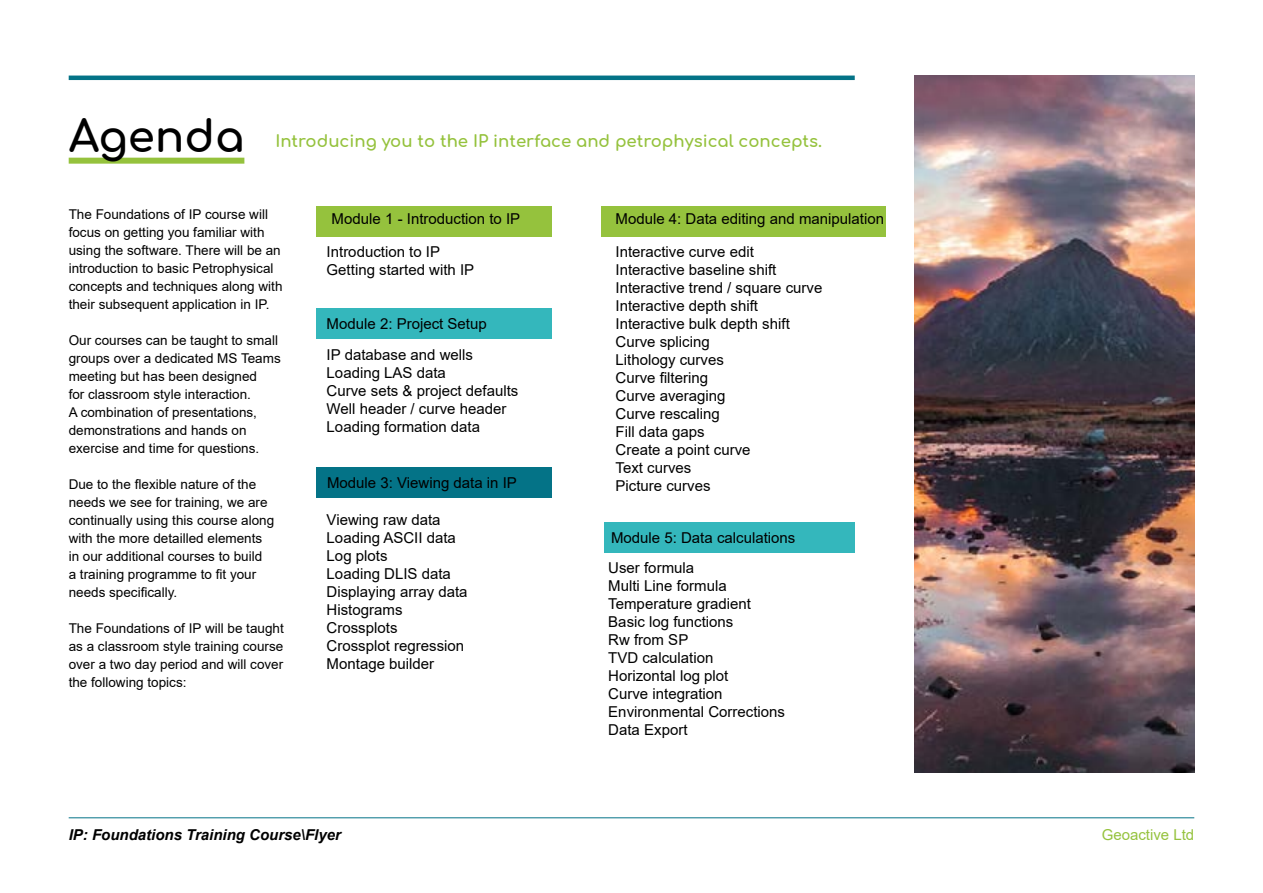
<style>
.page{position:relative;width:1263px;height:893px;background:#fff}
.page>*{position:absolute;margin:0;border:0;box-sizing:border-box;transform-origin:0 0}
.t1{font:700 43.5px "Comfortaa";color:#000}
.t2{font:700 16.5px "Comfortaa";color:#95c23d}
.t3{font:15px/18px "Arial";color:#000}
.t4{font:italic 700 15px "Arial";color:#000}
.t5{font:15px "Arial";color:#95c23d}
.t6{font:13.5px/18px "Arial";color:#000}
</style>
<div class="page">
<hr style="left:69px;top:817px;width:1125px;height:1px;background:#047387">
<div style="left:601px;top:206px;width:285px;height:30px;background:#95c23d"></div>
<div style="left:604px;top:522px;width:251px;height:30px;background:#34b7bc"></div>
<div style="left:317px;top:468px;width:235px;height:30px;background:#047387"></div>
<div style="left:317px;top:308px;width:235px;height:30px;background:#34b7bc"></div>
<img style="left:914px;top:76px;width:280px;height:697px">
<div style="left:69px;top:158px;width:175px;height:6px;background:#95c23d"></div>
<hr style="left:69px;top:76px;width:786px;height:4px;background:#047387">
<div style="left:317px;top:206px;width:235px;height:30px;background:#95c23d"></div>
<h1 class="t1" style="left:69px;top:97px;width:177px">Agenda</h1>
<p class="t2" style="left:275px;top:126px;width:548px">Introducing you to the IP interface and petrophysical concepts.</p>
<p class="t6" style="left:69px;top:205px;width:215px">The Foundations of IP course will focus on getting you familiar with using the software. There will be an introduction to basic Petrophysical concepts and techniques along with their subsequent application in IP.</p>
<p class="t6" style="left:69px;top:331px;width:214px">Our courses can be taught to small groups over a dedicated MS Teams meeting but has been designed<br>for classroom style interaction.<br>A combination of presentations, demonstrations and hands on exercise and time for questions.</p>
<p class="t6" style="left:69px;top:475px;width:207px">Due to the flexible nature of the needs we see for training, we are continually using this course along with the more detailled elements in our additional courses to build<br>a training programme to fit your needs specifically.</p>
<p class="t6" style="left:69px;top:619px;width:217px;text-align:justify">The Foundations of IP will be taught as a classroom style training course over a two day period and will cover the following topics:</p>
<p class="t3" style="left:331px;top:209px;width:190px">Module 1 - Introduction to IP</p>
<p class="t3" style="left:615px;top:210px;width:270px">Module 4: Data editing and manipulation</p>
<p class="t3" style="left:327px;top:242px;width:149px">Introduction to IP<br>Getting started with IP</p>
<p class="t3" style="left:615px;top:242px;width:208px">Interactive curve edit<br>Interactive baseline shift<br>Interactive trend / square curve<br>Interactive depth shift<br>Interactive bulk depth shift<br>Curve splicing<br>Lithology curves<br>Curve filtering<br>Curve averaging<br>Curve rescaling<br>Fill data gaps<br>Create a point curve<br>Text curves<br>Picture curves</p>
<p class="t3" style="left:327px;top:314px;width:162px">Module 2: Project Setup</p>
<p class="t3" style="left:327px;top:346px;width:193px">IP database and wells<br>Loading LAS data<br>Curve sets &amp; project defaults<br>Well header / curve header<br>Loading formation data</p>
<p class="t3" style="left:327px;top:474px;width:191px">Module 3: Viewing data in IP</p>
<p class="t3" style="left:327px;top:511px;width:142px">Viewing raw data<br>Loading ASCII data<br>Log plots<br>Loading DLIS data<br>Displaying array data<br>Histograms<br>Crossplots<br>Crossplot regression<br>Montage builder</p>
<p class="t3" style="left:611px;top:528px;width:186px">Module 5: Data calculations</p>
<p class="t3" style="left:608px;top:559px;width:178px">User formula<br>Multi Line formula<br>Temperature gradient<br>Basic log functions<br>Rw from SP<br>TVD calculation<br>Horizontal log plot<br>Curve integration<br>Environmental Corrections<br>Data Export</p>
<p class="t4" style="left:69px;top:824px;width:274px">IP: Foundations Training Course\Flyer</p>
<p class="t5" style="left:1102px;top:824px;width:94px">Geoactive Ltd</p>
</div>
